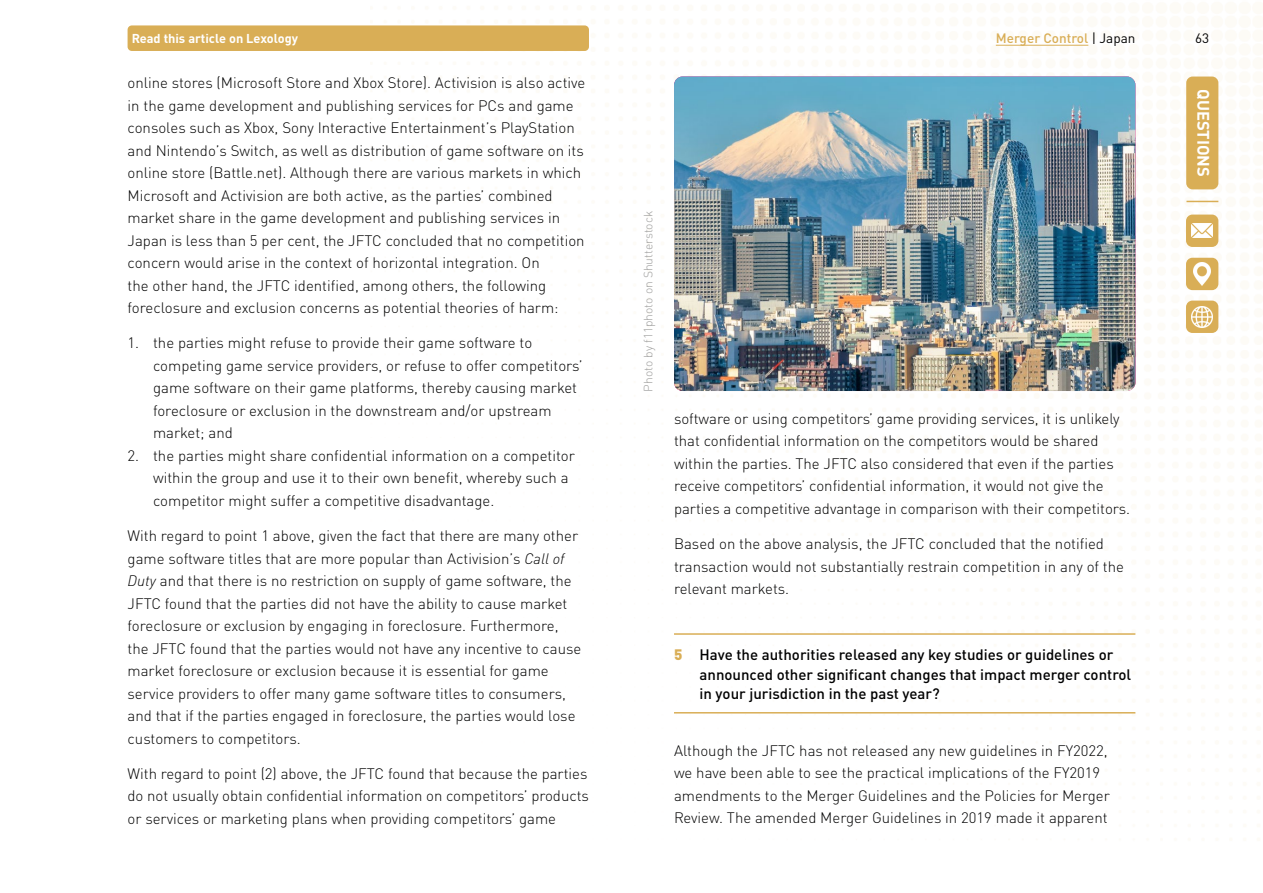
<style>
.page{position:relative;width:1263px;height:893px;background:#fff}
.page>*{position:absolute;margin:0;border:0;box-sizing:border-box;transform-origin:0 0}
.t1{font:700 16.5px "DIN Pro";color:#fff}
.t2{font:300 15px/22.5px "DIN Pro";color:#000}
.t3{font:500 15px/19.5px "DIN Pro";color:#000}
.t4{font:500 13.5px "DIN Pro";color:#d9ae56}
.t5{font:13.5px "DIN Pro";color:#000}
.t6{font:700 12.75px "DIN Pro";color:#fff}
.t7{font:300 12px "DIN Pro";color:#9d9d9c}
.s1{font-weight:400;color:#000}
.s2{font-style:italic}
.s3{font-weight:900;color:#d9ae56}
</style>
<div class="page">
<div style="left:1186px;top:215px;width:32px;height:32px;background:#d9ae56;border-radius:6px"></div>
<img style="left:1191px;top:224px;width:22px;height:14px">
<div style="left:1186px;top:258px;width:32px;height:32px;background:#d9ae56;border-radius:6px"></div>
<img style="left:1194px;top:263px;width:17px;height:22px">
<div style="left:1186px;top:301px;width:32px;height:32px;background:#d9ae56;border-radius:6px"></div>
<img style="left:1191px;top:306px;width:22px;height:21px">
<div style="left:1186px;top:77px;width:32px;height:112px;background:#d9ae56;border-radius:6px"></div>
<hr style="left:1186px;top:201px;width:32px;height:1px;background:#d9ae56">
<div style="left:128px;top:25px;width:461px;height:26px;background:#d9ae56;border-radius:4px"></div>
<hr style="left:996px;top:45px;width:92px;height:1px;background:#d9ae56">
<hr style="left:674px;top:633px;width:461px;height:2px;background:#d9ae56">
<hr style="left:674px;top:712px;width:461px;height:1px;background:#d9ae56">
<img style="left:674px;top:76px;width:461px;height:315px">
<p class="t6" style="left:132px;top:29px;width:168px">Read this article on Lexology</p>
<p class="t4" style="left:996px;top:28px;width:141px">Merger Control <span class="s1">| Japan</span></p>
<p class="t5" style="left:1195px;top:28px;width:16px">63</p>
<p class="t2" style="left:128px;top:71px;width:459px">online stores (Microsoft Store and Xbox Store). Activision is also active in the game development and publishing services for PCs and game consoles such as Xbox, Sony Interactive Entertainment’s PlayStation and Nintendo’s Switch, as well as distribution of game software on its online store (Battle.net). Although there are various markets in which Microsoft and Activision are both active, as the parties’ combined market share in the game development and publishing services in Japan is less than 5 per cent, the JFTC concluded that no competition concern would arise in the context of horizontal integration. On<br>the other hand, the JFTC identified, among others, the following foreclosure and exclusion concerns as potential theories of harm:</p>
<p class="t2" style="left:153px;top:331px;width:431px;text-indent:-26px">1. the parties might refuse to provide their game software to competing game service providers, or refuse to offer competitors’ game software on their game platforms, thereby causing market foreclosure or exclusion in the downstream and/or upstream market; and</p>
<p class="t2" style="left:153px;top:443px;width:423px;text-indent:-26px">2. the parties might share confidential information on a competitor within the group and use it to their own benefit, whereby such a competitor might suffer a competitive disadvantage.</p>
<p class="t2" style="left:128px;top:524px;width:455px">With regard to point 1 above, given the fact that there are many other game software titles that are more popular than Activision’s <span class="s2">Call of Duty</span> and that there is no restriction on supply of game software, the JFTC found that the parties did not have the ability to cause market foreclosure or exclusion by engaging in foreclosure. Furthermore, the JFTC found that the parties would not have any incentive to cause market foreclosure or exclusion because it is essential for game service providers to offer many game software titles to consumers, and that if the parties engaged in foreclosure, the parties would lose customers to competitors.</p>
<p class="t2" style="left:128px;top:761px;width:463px;text-align:justify">With regard to point (2) above, the JFTC found that because the parties do not usually obtain confidential information on competitors’ products or services or marketing plans when providing competitors’ game</p>
<p class="t7" style="left:639px;top:392px;width:182px;rotate:-90deg">Photo by f11photo on Shutterstock</p>
<p class="t2" style="left:674px;top:406px;width:458px">software or using competitors’ game providing services, it is unlikely that confidential information on the competitors would be shared within the parties. The JFTC also considered that even if the parties receive competitors’ confidential information, it would not give the parties a competitive advantage in comparison with their competitors.</p>
<p class="t2" style="left:674px;top:531px;width:452px">Based on the above analysis, the JFTC concluded that the notified transaction would not substantially restrain competition in any of the relevant markets.</p>
<p class="t3" style="left:699px;top:644px;width:433px;text-indent:-26px"><span class="s3">5</span> Have the authorities released any key studies or guidelines or announced other significant changes that impact merger control in your jurisdiction in the past year?</p>
<p class="t2" style="left:674px;top:738px;width:437px">Although the JFTC has not released any new guidelines in FY2022, we have been able to see the practical implications of the FY2019 amendments to the Merger Guidelines and the Policies for Merger Review. The amended Merger Guidelines in 2019 made it apparent</p>
<p class="t1" style="left:1216px;top:89px;width:89px;rotate:90deg">QUESTIONS</p>
</div>
